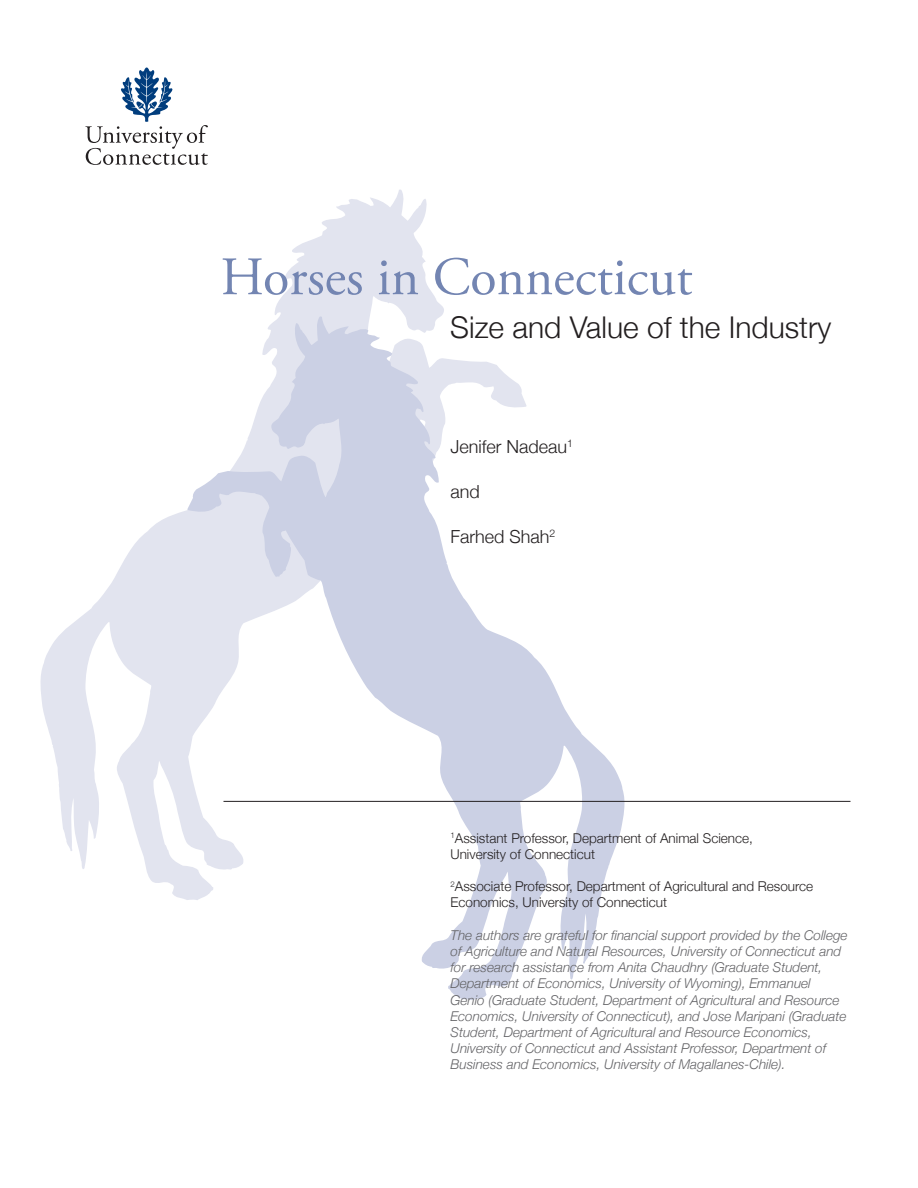
<style>
.page{position:relative;width:918px;height:1188px;background:#fff}
.page>*{position:absolute;margin:0;border:0;box-sizing:border-box;transform-origin:0 0}
.t1{font:54px "Adobe Garamond Pro";color:#7385b2}
.t2{font:300 30px "Helvetica Neue";color:#231f20}
.t3{font:300 18px "Helvetica Neue";color:#231f20}
.t4{font:italic 300 13.5px/16.2px "Helvetica Neue";color:#636366}
.t5{font:300 13.5px/16.2px "Helvetica Neue";color:#231f20}
</style>
<div class="page">
<svg style="left:41px;top:193px;width:584px;height:806px"></svg>
<svg style="left:86px;top:68px;width:122px;height:97px"></svg>
<hr style="left:224px;top:801px;width:626px;height:1px;background:#231f20">
<h1 class="t1" style="left:221px;top:245px;width:474px">Horses in Connecticut</h1>
<h2 class="t2" style="left:450px;top:309px;width:383px">Size and Value of the Industry</h2>
<h3 class="t3" style="left:451px;top:436px;width:124px">Jenifer Nadeau<sup>1</sup></h3>
<h3 class="t3" style="left:451px;top:481px;width:31px">and</h3>
<h3 class="t3" style="left:451px;top:526px;width:106px">Farhed Shah<sup>2</sup></h3>
<p class="t5" style="left:451px;top:829px;width:304px"><sup>1</sup>Assistant Professor, Department of Animal Science,<br>University of Connecticut</p>
<p class="t5" style="left:451px;top:878px;width:364px"><sup>2</sup>Associate Professor, Department of Agricultural and Resource<br>Economics, University of Connecticut</p>
<p class="t4" style="left:451px;top:927px;width:399px">The authors are grateful for financial support provided by the College of Agriculture and Natural Resources, University of Connecticut and for research assistance from Anita Chaudhry (Graduate Student, Department of Economics, University of Wyoming), Emmanuel Genio (Graduate Student, Department of Agricultural and Resource Economics, University of Connecticut), and Jose Maripani (Graduate Student, Department of Agricultural and Resource Economics, University of Connecticut and Assistant Professor, Department of Business and Economics, University of Magallanes-Chile).</p>
</div>
